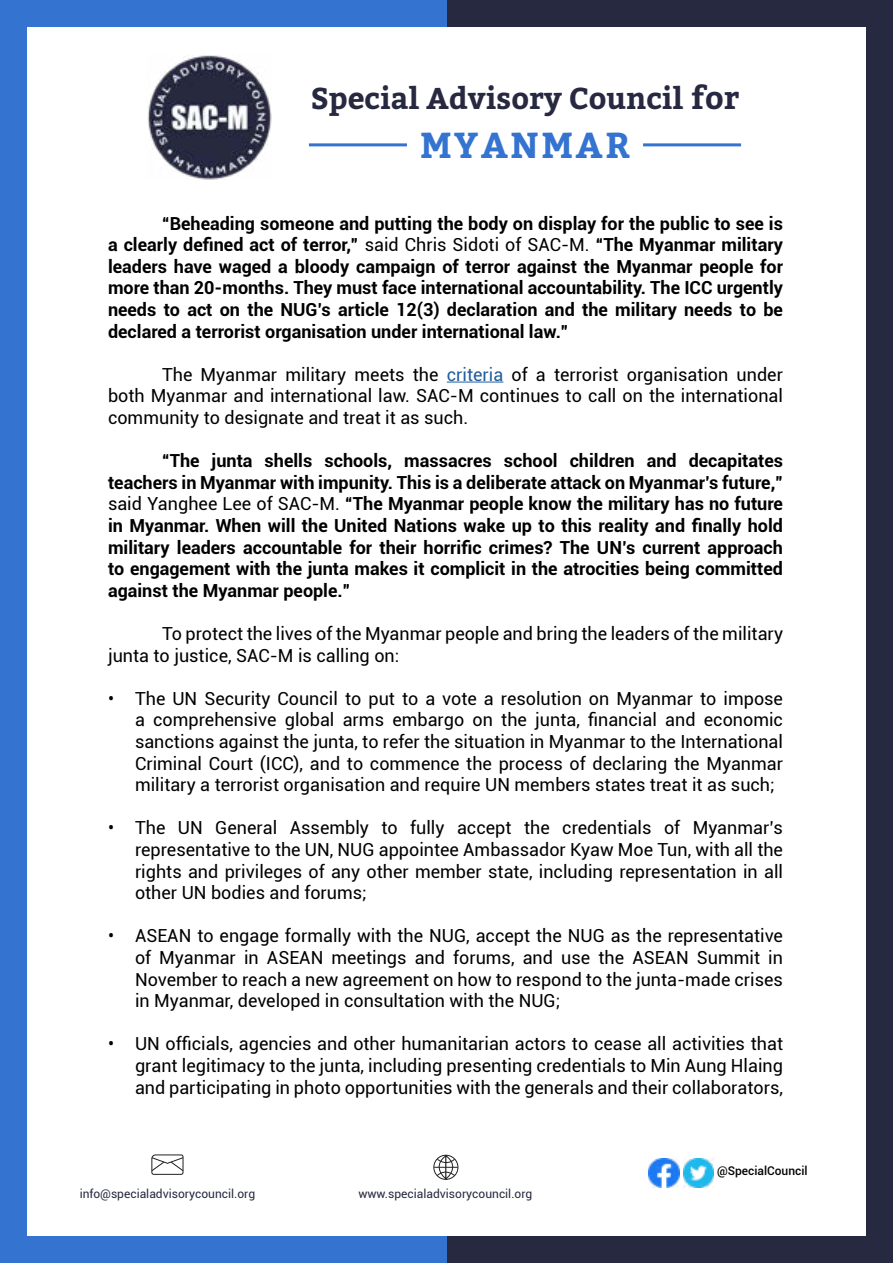
<style>
.page{position:relative;width:893px;height:1263px;background:#fff}
.page>*{position:absolute;margin:0;border:0;box-sizing:border-box;transform-origin:0 0}
.t1{font:700 36px "Bitter";letter-spacing:.07em;color:#3473d0}
.t2{font:700 30px "Bitter";color:#262940}
.t3{font:18px/21.6px "Roboto";color:#000;text-align:justify}
.t4{font:700 18px/21.6px "Roboto";color:#000;text-align:justify}
.t5{font:12px "Roboto";color:#262940}
.t6{font:500 12px "Roboto";color:#000}
.s1{font-size:31.5px}
.s2{font-weight:400}
.s3{color:#215e9e}
</style>
<div class="page">
<div style="left:1px;top:0;width:446px;height:27px;background:#3473d0"></div>
<div style="left:447px;top:0;width:446px;height:27px;background:#262940"></div>
<div style="left:0;top:0;width:26px;height:1263px;background:#3473d0"></div>
<div style="left:1px;top:1236px;width:446px;height:27px;background:#3473d0"></div>
<div style="left:447px;top:1236px;width:446px;height:27px;background:#262940"></div>
<div style="left:867px;top:0;width:26px;height:1263px;background:#262940"></div>
<div style="left:433px;top:1155px;width:25px;height:25px;border:1px solid #231f20;border-radius:50%"></div>
<svg style="left:433px;top:1155px;width:26px;height:24px"></svg>
<svg style="left:151px;top:1154px;width:33px;height:21px"></svg>
<img style="left:649px;top:1158px;width:30px;height:30px">
<img style="left:683px;top:1158px;width:30px;height:30px">
<img style="left:147px;top:55px;width:124px;height:124px">
<hr style="left:309px;top:143px;width:98px;height:3px;background:#3473d0">
<hr style="left:643px;top:143px;width:98px;height:3px;background:#3473d0">
<hr style="left:447px;top:382px;width:56px;height:1px;background:#215e9e">
<h2 class="t2" style="left:311px;top:80px;width:430px">Special Advisory Council <span class="s1">for</span></h2>
<h1 class="t1" style="left:420px;top:124px;width:211px">MYANMAR</h1>
<p class="t4" style="left:108px;top:212px;width:676px;text-indent:54px">“Beheading someone and putting the body on display for the public to see is a clearly defined act of terror,” <span class="s2">said Chris Sidoti of SAC-M.</span> “The Myanmar military leaders have waged a bloody campaign of terror against the Myanmar people for more than 20-months. They must face international accountability. The ICC urgently needs to act on the NUG’s article 12(3) declaration and the military needs to be declared a terrorist organisation under international law.”</p>
<p class="t3" style="left:108px;top:363px;width:676px;text-indent:54px">The Myanmar military meets the <span class="s3">criteria</span> of a terrorist organisation under both Myanmar and international law. SAC-M continues to call on the international community to designate and treat it as such.</p>
<p class="t4" style="left:108px;top:449px;width:677px;text-indent:54px">“The junta shells schools, massacres school children and decapitates teachers in Myanmar with impunity. This is a deliberate attack on Myanmar’s future,” <span class="s2">said Yanghee Lee of SAC-M.</span> “The Myanmar people know the military has no future in Myanmar. When will the United Nations wake up to this reality and finally hold military leaders accountable for their horrific crimes? The UN’s current approach to engagement with the junta makes it complicit in the atrocities being committed against the Myanmar people.”</p>
<p class="t3" style="left:108px;top:622px;width:677px;text-indent:54px">To protect the lives of the Myanmar people and bring the leaders of the military junta to justice, SAC-M is calling on:</p>
<p class="t3" style="left:135px;top:687px;width:650px;text-indent:-27px">• The UN Security Council to put to a vote a resolution on Myanmar to impose a comprehensive global arms embargo on the junta, financial and economic sanctions against the junta, to refer the situation in Myanmar to the International Criminal Court (ICC), and to commence the process of declaring the Myanmar military a terrorist organisation and require UN members states treat it as such;</p>
<p class="t3" style="left:135px;top:816px;width:650px;text-indent:-27px">• The UN General Assembly to fully accept the credentials of Myanmar’s representative to the UN, NUG appointee Ambassador Kyaw Moe Tun, with all the rights and privileges of any other member state, including representation in all other UN bodies and forums;</p>
<p class="t3" style="left:135px;top:924px;width:650px;text-indent:-27px">• ASEAN to engage formally with the NUG, accept the NUG as the representative of Myanmar in ASEAN meetings and forums, and use the ASEAN Summit in November to reach a new agreement on how to respond to the junta-made crises in Myanmar, developed in consultation with the NUG;</p>
<p class="t3" style="left:135px;top:1032px;width:650px;text-indent:-27px">• UN officials, agencies and other humanitarian actors to cease all activities that grant legitimacy to the junta, including presenting credentials to Min Aung Hlaing and participating in photo opportunities with the generals and their collaborators,</p>
<p class="t5" style="left:80px;top:1185px;width:177px">info@specialadvisorycouncil.org</p>
<p class="t5" style="left:358px;top:1185px;width:175px">www.specialadvisorycouncil.org</p>
<p class="t6" style="left:717px;top:1162px;width:92px">@SpecialCouncil</p>
</div>
